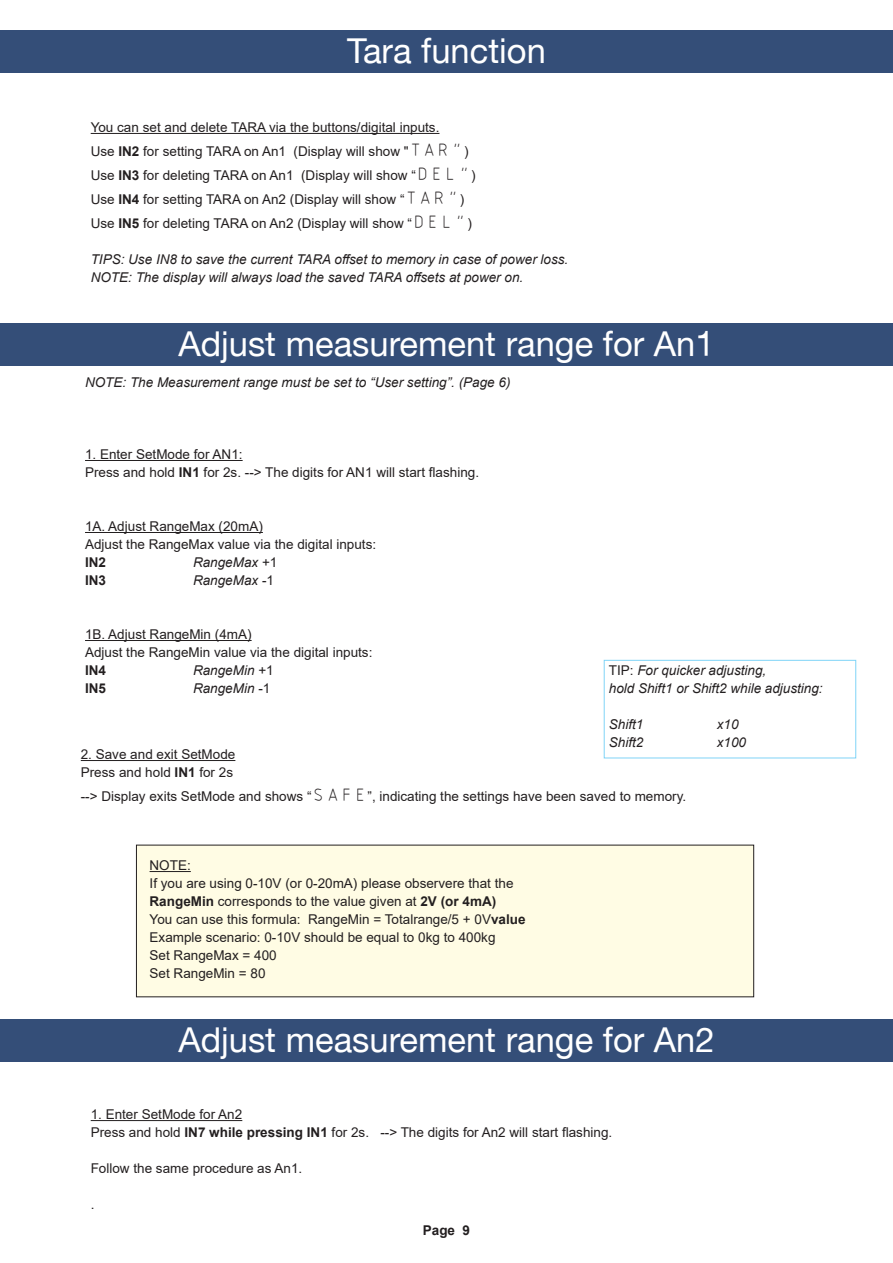
<style>
.page{position:relative;width:893px;height:1263px;background:#fff}
.page>*{position:absolute;margin:0;border:0;box-sizing:border-box;transform-origin:0 0}
.t1{font:34.5px "Helvetica Neue";color:#fff}
.t2{font:13.5px/18px "Arial";color:#231f20}
.t3{font:italic 13.5px/18px "Arial";color:#231f20}
.t4{font:700 13.5px "Arial";color:#231f20}
.s1{font-weight:700}
.s2{font-family:"SW Isot 1";font-size:18px}
.s3{font-style:normal}
</style>
<div class="page">
<div style="left:0;top:30px;width:893px;height:42px;background:#344e78"></div>
<div style="left:0;top:323px;width:893px;height:43px;background:#344e78"></div>
<div style="left:0;top:1019px;width:893px;height:43px;background:#344e78"></div>
<hr style="left:91px;top:133px;width:348px;height:1px;background:#231f20">
<hr style="left:85px;top:460px;width:158px;height:1px;background:#231f20">
<hr style="left:85px;top:532px;width:178px;height:1px;background:#231f20">
<hr style="left:85px;top:640px;width:167px;height:1px;background:#231f20">
<hr style="left:91px;top:1120px;width:151px;height:1px;background:#231f20">
<hr style="left:81px;top:760px;width:154px;height:1px;background:#231f20">
<div style="left:604px;top:660px;width:252px;height:98px;border:1px solid #80d4f7"></div>
<div style="left:136px;top:845px;width:618px;height:152px;background:#fffce4"></div>
<hr style="left:150px;top:871px;width:41px;height:1px;background:#231f20">
<h1 class="t1" style="left:347px;top:30px;width:200px">Tara function</h1>
<p class="t2" style="left:91px;top:115px;width:386px;line-height:24px">You can set and delete TARA via the buttons/digital inputs.<br>Use <span class="s1">IN2</span> for setting TARA on An1 (Display will show "<span class="s2">TAR"</span>)<br>Use <span class="s1">IN3</span> for deleting TARA on An1 (Display will show “<span class="s2">DEL"</span>)<br>Use <span class="s1">IN4</span> for setting TARA on An2 (Display will show “<span class="s2">TAR"</span>)<br>Use <span class="s1">IN5</span> for deleting TARA on An2 (Display will show “<span class="s2">DEL"</span>)</p>
<p class="t3" style="left:91px;top:250px;width:479px">TIPS: Use IN8 to save the current TARA offset to memory in case of power loss.<br>NOTE: The display will always load the saved TARA offsets at power on.</p>
<h1 class="t1" style="left:178px;top:323px;width:538px">Adjust measurement range for An1</h1>
<p class="t3" style="left:85px;top:373px;width:427px">NOTE: The Measurement range must be set to “User setting”. (Page 6)</p>
<p class="t2" style="left:85px;top:445px;width:396px">1. Enter SetMode for AN1:<br>Press and hold <span class="s1">IN1</span> for 2s. --&gt; The digits for AN1 will start flashing.</p>
<p class="t2" style="left:85px;top:517px;width:293px">1A. Adjust RangeMax (20mA)<br>Adjust the RangeMax value via the digital inputs:</p>
<p class="t4" style="left:85px;top:553px;width:23px">IN2</p>
<p class="t3" style="left:193px;top:553px;width:86px">RangeMax <span class="s3">+1</span></p>
<p class="t4" style="left:85px;top:571px;width:23px">IN3</p>
<p class="t3" style="left:193px;top:571px;width:83px">RangeMax <span class="s3">-1</span></p>
<p class="t2" style="left:85px;top:625px;width:289px">1B. Adjust RangeMin (4mA)<br>Adjust the RangeMin value via the digital inputs:</p>
<p class="t4" style="left:85px;top:661px;width:23px">IN4</p>
<p class="t3" style="left:193px;top:661px;width:82px">RangeMin <span class="s3">+1</span></p>
<p class="t4" style="left:85px;top:679px;width:23px">IN5</p>
<p class="t3" style="left:193px;top:679px;width:79px">RangeMin <span class="s3">-1</span></p>
<p class="t3" style="left:609px;top:661px;width:215px"><span class="s3">TIP:</span> For quicker adjusting,<br>hold Shift1 or Shift2 while adjusting:</p>
<p class="t3" style="left:609px;top:715px;width:36px">Shift1</p>
<p class="t3" style="left:717px;top:715px;width:23px">x10</p>
<p class="t3" style="left:609px;top:733px;width:36px">Shift2</p>
<p class="t3" style="left:717px;top:733px;width:31px">x100</p>
<p class="t2" style="left:81px;top:745px;width:156px">2. Save and exit SetMode<br>Press and hold <span class="s1">IN1</span> for 2s</p>
<p class="t2" style="left:81px;top:787px;width:607px">--&gt; Display exits SetMode and shows “<span class="s2">SAFE</span>”, indicating the settings have been saved to memory.</p>
<p class="t2" style="left:150px;top:856px;width:377px">NOTE:<br>If you are using 0-10V (or 0-20mA) please observere that the <span class="s1">RangeMin</span> corresponds to the value given at <span class="s1">2V (or 4mA)<br></span>You can use this formula: RangeMin = Totalrange/5 + 0V<span class="s1">value </span>Example scenario: 0-10V should be equal to 0kg to 400kg<br>Set RangeMax = 400<br>Set RangeMin = 80</p>
<h1 class="t1" style="left:178px;top:1019px;width:538px">Adjust measurement range for An2</h1>
<p class="t2" style="left:91px;top:1105px;width:523px">1. Enter SetMode for An2<br>Press and hold <span class="s1">IN7 while pressing IN1</span> for 2s. --&gt; The digits for An2 will start flashing.</p>
<p class="t2" style="left:91px;top:1159px;width:213px">Follow the same procedure as An1.</p>
<p class="t2" style="left:91px;top:1195px;width:5px">.</p>
<p class="t4" style="left:423px;top:1221px;width:49px">Page 9</p>
</div>
